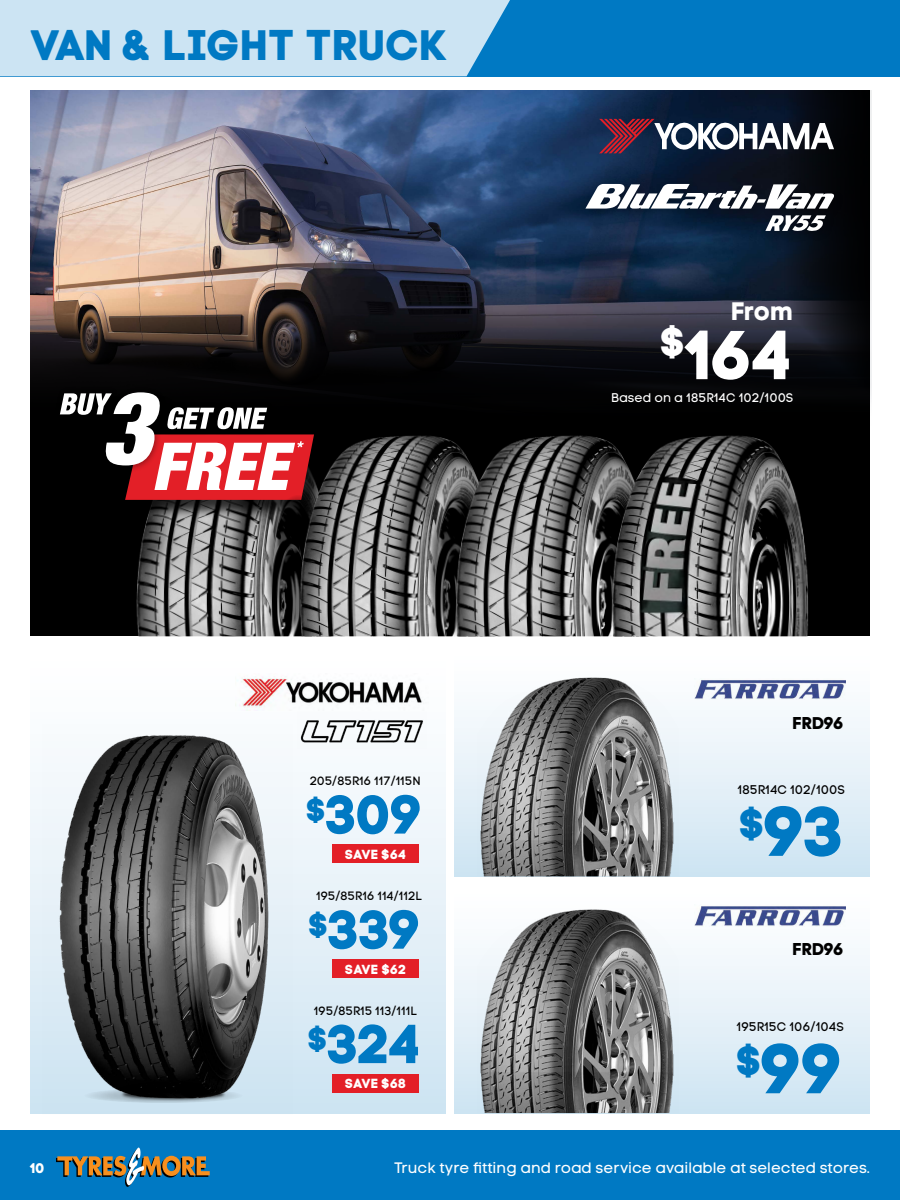
<style>
.page{position:relative;width:900px;height:1200px;background:#fff}
.page>*{position:absolute;margin:0;border:0;box-sizing:border-box;transform-origin:0 0}
.t1{font:70px "Code Pro Bold LC";color:#0079c3}
.t2{font:68.9px "Code Pro Bold LC";color:#fff}
.t3{font:54.45px "Code Pro Bold LC";letter-spacing:-.015em;color:#0079c3}
.t4{font:42.5px "Code Pro Bold LC";color:#0079c3}
.t5{font:25.05px "Code Pro Bold LC";color:#fff}
.t6{font:17px "Code Pro Bold LC";color:#000}
.t7{font:15px "Code Pro LC";color:#fff}
.t8{font:14px "Code Pro Bold LC";color:#fff}
.t9{font:13.15px "Code Pro Bold LC";letter-spacing:.02em;color:#fff}
.t10{font:12.5px "Code Pro LC";color:#000}
.t11{font:12.5px "Code Pro LC";color:#fff}
.t12{font:12px "Code Pro LC";color:#000}
</style>
<div class="page">
<div style="left:0;top:1130px;width:900px;height:70px;background:#0079c3"></div>
<svg style="left:56px;top:1148px;width:154px;height:39px"></svg>
<div style="left:0;top:0;width:900px;height:76px;background:#0079c3"></div>
<div style="left:30px;top:384px;width:840px;height:252px;background:#000"></div>
<img style="left:30px;top:91px;width:842px;height:306px">
<div style="left:30px;top:651px;width:416px;height:463px;background:linear-gradient(to bottom,#fff,#cfe4f1)"></div>
<div style="left:454px;top:889px;width:416px;height:225px;background:linear-gradient(to bottom,#fff,#cfe5f2)"></div>
<div style="left:0;top:0;width:510px;height:76px;background:#cce4f3"></div>
<div style="left:454px;top:651px;width:416px;height:225px;background:linear-gradient(to bottom,#fff,#cfe5f2)"></div>
<img style="left:476px;top:678px;width:203px;height:198px">
<img style="left:476px;top:910px;width:203px;height:203px">
<img style="left:236px;top:673px;width:193px;height:37px">
<svg style="left:599px;top:119px;width:235px;height:34px"></svg>
<div style="left:583px;top:180px;width:261px;height:61px;background:#000;opacity:.2"></div>
<svg style="left:585px;top:184px;width:249px;height:25px"></svg>
<svg style="left:765px;top:215px;width:61px;height:16px"></svg>
<img style="left:136px;top:519px;width:148px;height:117px">
<div style="left:332px;top:845px;width:87px;height:18px;background:#e31f27"></div>
<div style="left:332px;top:960px;width:87px;height:18px;background:#e31f27"></div>
<div style="left:332px;top:1074px;width:87px;height:19px;background:#e31f27"></div>
<img style="left:695px;top:679px;width:150px;height:21px">
<img style="left:695px;top:905px;width:150px;height:21px">
<img style="left:298px;top:711px;width:129px;height:38px">
<div style="left:63px;top:395px;width:269px;height:124px;background:#000;opacity:.75"></div>
<div style="left:100px;top:387px;width:67px;height:85px;background:#000"></div>
<div style="left:54px;top:387px;width:64px;height:35px;background:#000"></div>
<svg style="left:60px;top:392px;width:254px;height:108px"></svg>
<svg style="left:265px;top:495px;width:67px;height:141px"></svg>
<img style="left:286px;top:424px;width:156px;height:212px">
<svg style="left:427px;top:495px;width:68px;height:141px"></svg>
<img style="left:442px;top:435px;width:156px;height:201px">
<img style="left:598px;top:435px;width:211px;height:201px">
<img style="left:43px;top:725px;width:249px;height:389px">
<svg style="left:83px;top:1088px;width:161px;height:15px"></svg>
<div style="left:114px;top:1081px;width:111px;height:20px;background:#000;border-radius:50%"></div>
<div style="left:120px;top:1088px;width:106px;height:14px;background:#000;opacity:.75"></div>
<div style="left:119px;top:1087px;width:101px;height:8px;background:#000;border-radius:50%"></div>
<h3 class="t4" style="left:30px;top:19px;width:419px">VAN &amp; LIGHT TRUCK</h3>
<p class="t12" style="left:310px;top:774px;width:113px">205/85R16 117/115N</p>
<h3 class="t3" style="left:307px;top:781px;width:118px"><sup>$</sup>309</h3>
<p class="t9" style="left:345px;top:846px;width:63px">SAVE $64</p>
<p class="t12" style="left:316px;top:889px;width:107px">195/85R16 114/112L</p>
<h3 class="t3" style="left:309px;top:896px;width:114px"><sup>$</sup>339</h3>
<p class="t9" style="left:345px;top:961px;width:63px">SAVE $62</p>
<p class="t12" style="left:314px;top:1003px;width:104px">195/85R15 113/111L</p>
<h3 class="t3" style="left:309px;top:1010px;width:114px"><sup>$</sup>324</h3>
<p class="t9" style="left:345px;top:1076px;width:63px">SAVE $68</p>
<h3 class="t5" style="left:731px;top:296px;width:64px">From</h3>
<h2 class="t2" style="left:661px;top:313px;width:133px"><sup>$</sup>164</h2>
<p class="t11" style="left:611px;top:391px;width:184px">Based on a 185R14C 102/100S</p>
<p class="t6" style="left:792px;top:713px;width:53px">FRD96</p>
<p class="t10" style="left:738px;top:782px;width:109px">185R14C 102/100S</p>
<h1 class="t1" style="left:740px;top:788px;width:106px"><sup>$</sup>93</h1>
<p class="t6" style="left:792px;top:938px;width:53px">FRD96</p>
<p class="t10" style="left:736px;top:1020px;width:109px">195R15C 106/104S</p>
<h1 class="t1" style="left:737px;top:1026px;width:108px"><sup>$</sup>99</h1>
<p class="t8" style="left:30px;top:1159px;width:16px">10</p>
<p class="t7" style="left:395px;top:1159px;width:477px">Truck tyre fitting and road service available at selected stores.</p>
</div>
